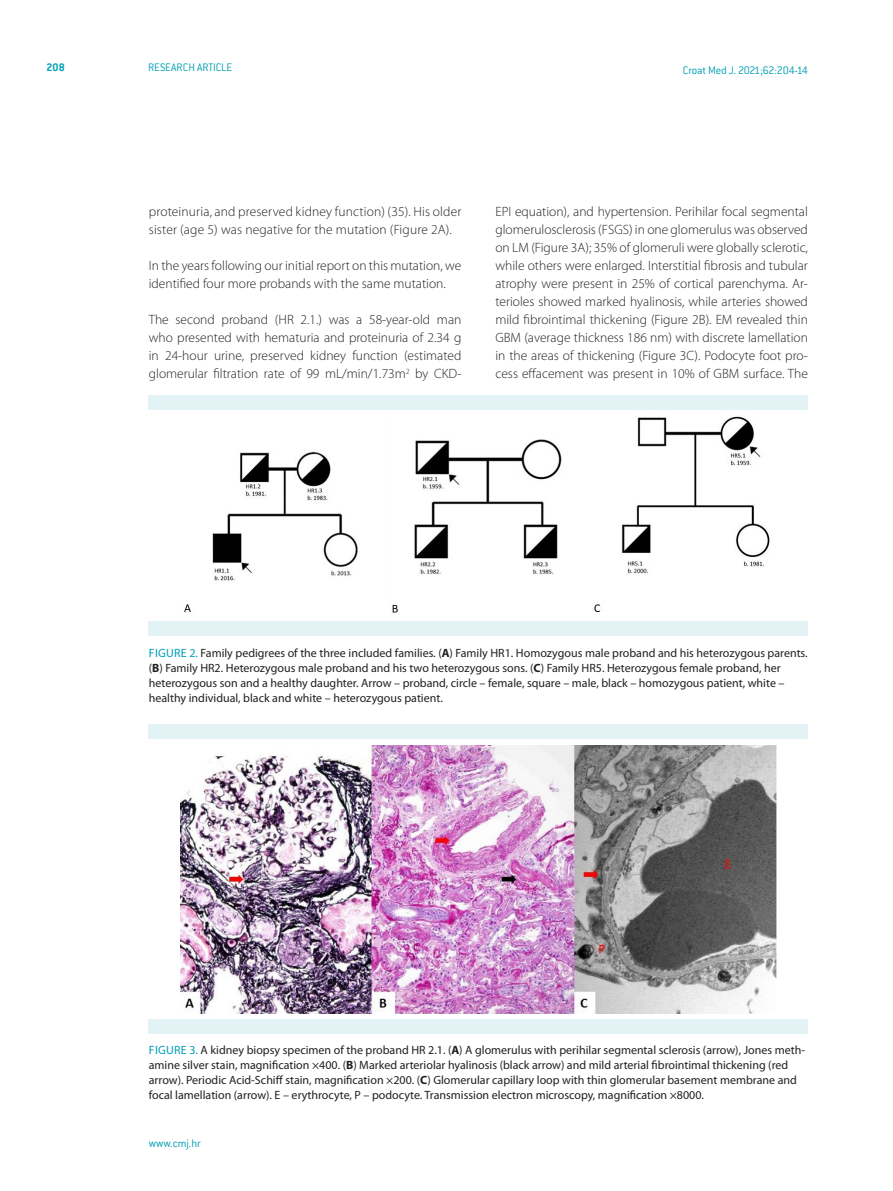
<style>
.page{position:relative;width:893px;height:1191px;background:#fff}
.page>*{position:absolute;margin:0;border:0;box-sizing:border-box;transform-origin:0 0}
.CMJ_-__body{font:300 13.5px/18px "Myriad Pro";color:#231f20}
.CMJ_-_table_title_he{font:12px/15px "Myriad Pro";color:#231f20}
.t1{font:300 12px "ITC Conduit LTCE";letter-spacing:-.01em;color:#009fb4}
.t2{font:700 12px "ITC Conduit LTCE";color:#009fb4}
.s1{color:#009fb4}
.s2{font-weight:700}
</style>
<div class="page">
<img style="left:184px;top:416px;width:586px;height:197px">
<div style="left:149px;top:620px;width:659px;height:15px;background:#e2f2f5"></div>
<div style="left:149px;top:395px;width:659px;height:15px;background:#e2f2f5"></div>
<img style="left:181px;top:745px;width:595px;height:268px">
<div style="left:149px;top:1019px;width:659px;height:15px;background:#e2f2f5"></div>
<div style="left:149px;top:724px;width:659px;height:14px;background:#e2f2f5"></div>
<p class="t2" style="left:47px;top:60px;width:20px">208</p>
<p class="t1" style="left:148px;top:61px;width:86px">RESEARCH ARTICLE</p>
<p class="t1" style="left:683px;top:63px;width:127px">Croat Med J. 2021;62:204-14</p>
<p class="CMJ_-__body" style="left:149px;top:202px;width:314px">proteinuria, and preserved kidney function) (35). His older sister (age 5) was negative for the mutation (Figure 2A).</p>
<p class="CMJ_-__body" style="left:149px;top:256px;width:314px">In the years following our initial report on this mutation, we identified four more probands with the same mutation.</p>
<p class="CMJ_-__body" style="left:149px;top:310px;width:314px;text-align:justify">The second proband (HR 2.1.) was a 58-year-old man who presented with hematuria and proteinuria of 2.34 g in 24-hour urine, preserved kidney function (estimated glomerular filtration rate of 99 mL/min/1.73m<sup>2</sup> by CKD-</p>
<p class="CMJ_-__body" style="left:495px;top:202px;width:314px;text-align:justify">EPI equation), and hypertension. Perihilar focal segmental glomerulosclerosis (FSGS) in one glomerulus was observed on LM (Figure 3A); 35% of glomeruli were globally sclerotic, while others were enlarged. Interstitial fibrosis and tubular atrophy were present in 25% of cortical parenchyma. Ar&shy;terioles showed marked hyalinosis, while arteries showed mild fibrointimal thickening (Figure 2B). EM revealed thin GBM (average thickness 186 nm) with discrete lamellation in the areas of thickening (Figure 3C). Podocyte foot pro&shy;cess effacement was present in 10% of GBM surface. The</p>
<p class="CMJ_-_table_title_he" style="left:149px;top:645px;width:660px"><span class="s1">Figure 2.</span> Family pedigrees of the three included families. (<span class="s2">A</span>) Family HR1. Homozygous male proband and his heterozygous parents. (<span class="s2">B</span>) Family HR2. Heterozygous male proband and his two heterozygous sons. (<span class="s2">C</span>) Family HR5. Heterozygous female proband, her heterozygous son and a healthy daughter. Arrow – proband, circle – female, square – male, black – homozygous patient, white – healthy individual, black and white – heterozygous patient.</p>
<p class="CMJ_-_table_title_he" style="left:149px;top:1042px;width:658px"><span class="s1">Figure 3.</span> A kidney biopsy specimen of the proband HR 2.1. (<span class="s2">A</span>) A glomerulus with perihilar segmental sclerosis (arrow), Jones meth&shy;amine silver stain, magnification ×400. (<span class="s2">B</span>) Marked arteriolar hyalinosis (black arrow) and mild arterial fibrointimal thickening (red arrow). Periodic Acid-Schiff stain, magnification ×200. (<span class="s2">C</span>) Glomerular capillary loop with thin glomerular basement membrane and focal lamellation (arrow). E – erythrocyte, P – podocyte. Transmission electron microscopy, magnification ×8000.</p>
<p class="t1" style="left:149px;top:1136px;width:54px">www.cmj.hr</p>
</div>
